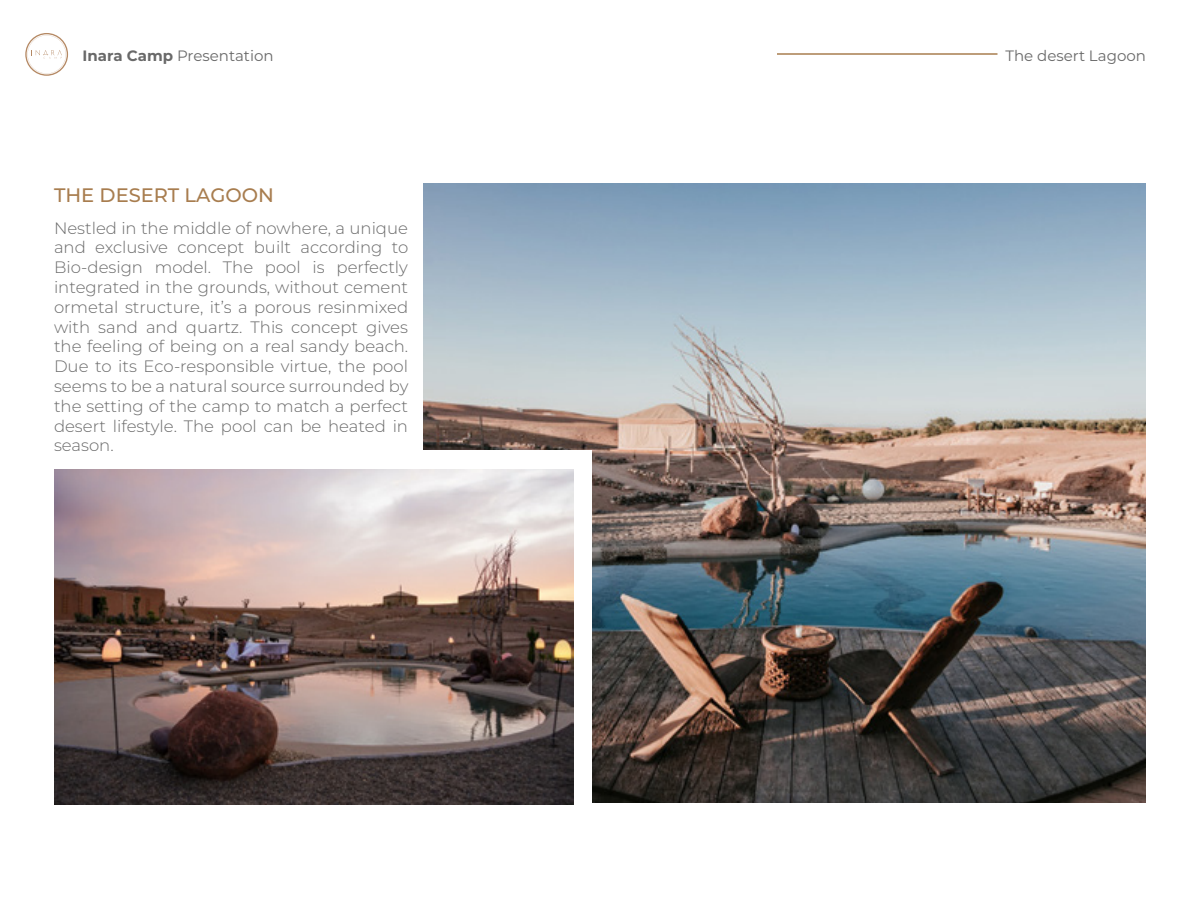
<style>
.page{position:relative;width:1200px;height:900px;background:#fff}
.page>*{position:absolute;margin:0;border:0;box-sizing:border-box;transform-origin:0 0}
.t1{font:500 19.5px "Montserrat";color:#a87d4f}
.t2{font:300 16.5px/19.8px "Montserrat";color:#696969;text-align:justify}
.t3{font:15px "Montserrat";color:#696969}
.s1{font-weight:700}
</style>
<div class="page">
<img style="left:423px;top:183px;width:723px;height:619px">
<div style="left:55px;top:450px;width:537px;height:354px;background:#fff"></div>
<hr style="left:777px;top:53px;width:221px;height:2px;background:#a87d4f">
<img style="left:54px;top:470px;width:520px;height:335px">
<svg style="left:25px;top:33px;width:44px;height:43px"></svg>
<p class="t3" style="left:82px;top:46px;width:193px"><span class="s1">Inara Camp</span> Presentation</p>
<p class="t3" style="left:1005px;top:46px;width:142px">The desert Lagoon</p>
<p class="t1" style="left:54px;top:181px;width:222px">THE DESERT LAGOON</p>
<p class="t2" style="left:54px;top:217px;width:356px">Nestled in the middle of nowhere, a unique and exclusive concept built according to Bio-design model. The pool is perfectly integrated in the grounds, without cement ormetal structure, it’s a porous resinmixed with sand and quartz. This concept gives the feeling of being on a real sandy beach.<br>Due to its Eco-responsible virtue, the pool seems to be a natural source surrounded by the setting of the camp to match a perfect desert lifestyle. The pool can be heated in season.</p>
</div>
